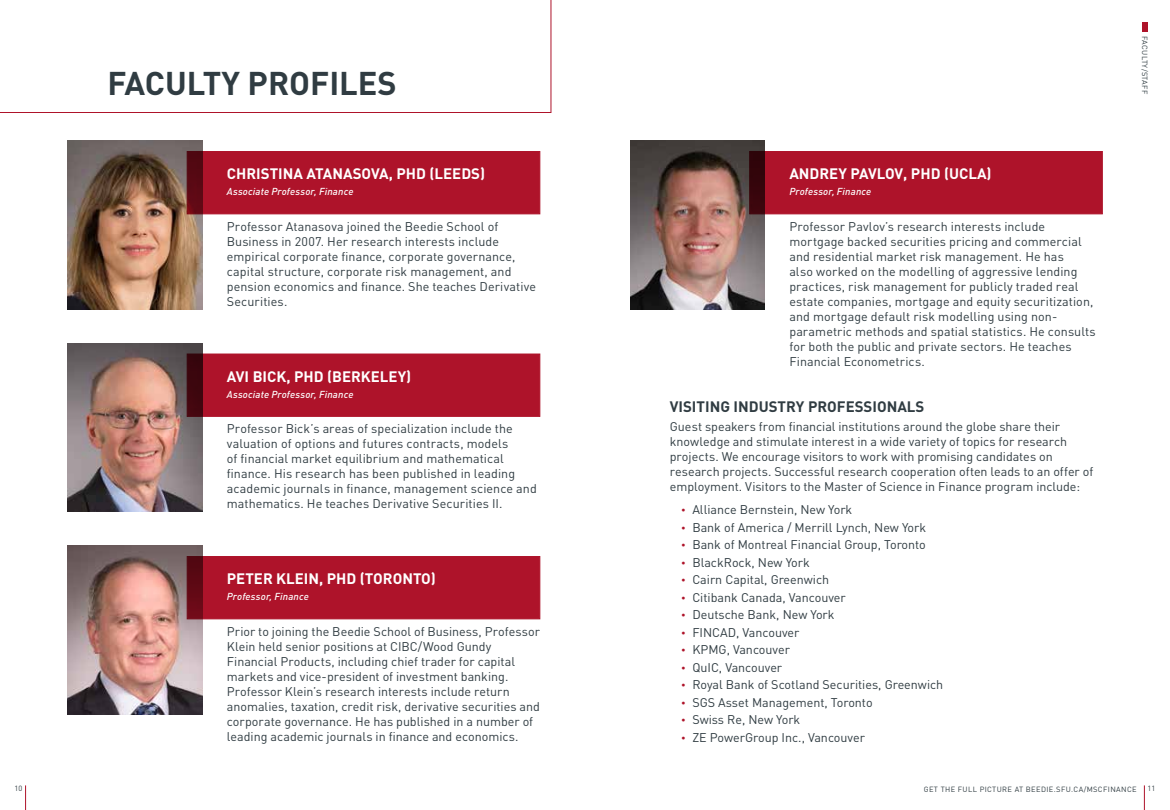
<style>
.page{position:relative;width:1170px;height:810px;background:#fff}
.page>*{position:absolute;margin:0;border:0;box-sizing:border-box;transform-origin:0 0}
.t1{font:700 32.5px "DIN";color:#303c42}
.t2{font:700 15px "DIN";color:#fff}
.t3{font:700 15px "DIN";color:#303c42}
.t4{font:12.5px/15px "DIN";color:#303c42}
.t5{font:italic 500 10px "DIN";letter-spacing:.015em;color:#fff}
.t6{font:7.5px "DIN";letter-spacing:.05em;color:#303c42}
.s1{font-size:8.75px;color:#ae132a}
</style>
<div class="page">
<img style="left:68px;top:546px;width:134px;height:168px">
<img style="left:630px;top:141px;width:135px;height:168px">
<img style="left:68px;top:343px;width:134px;height:169px">
<img style="left:68px;top:141px;width:134px;height:168px">
<div style="left:187px;top:354px;width:353px;height:63px;background:#ae132a;border:1px solid #ae132a"></div>
<div style="left:750px;top:151px;width:352px;height:63px;background:#ae132a;border:1px solid #ae132a"></div>
<div style="left:1142px;top:22px;width:6px;height:10px;background:#ae132a"></div>
<svg style="left:1144px;top:785px;width:1px;height:25px"></svg>
<svg style="left:25px;top:785px;width:1px;height:25px"></svg>
<div style="left:187px;top:556px;width:353px;height:63px;background:#ae132a;border:1px solid #ae132a"></div>
<div style="left:187px;top:151px;width:353px;height:63px;background:#ae132a;border:1px solid #ae132a"></div>
<svg style="left:0;top:0;width:551px;height:113px"></svg>
<h1 class="t1" style="left:107px;top:62px;width:291px">FACULTY PROFILES</h1>
<p class="t2" style="left:227px;top:164px;width:260px">CHRISTINA ATANASOVA, PHD (LEEDS)</p>
<p class="t5" style="left:227px;top:185px;width:128px">Associate Professor, Finance</p>
<p class="t4" style="left:227px;top:219px;width:311px">Professor Atanasova joined the Beedie School of Business in 2007. Her research interests include empirical corporate finance, corporate governance, capital structure, corporate risk management, and pension economics and finance. She teaches Derivative Securities.</p>
<p class="t2" style="left:227px;top:367px;width:186px">AVI BICK, PHD (BERKELEY)</p>
<p class="t5" style="left:227px;top:388px;width:128px">Associate Professor, Finance</p>
<p class="t4" style="left:227px;top:421px;width:311px">Professor Bick’s areas of specialization include the valuation of options and futures contracts, models<br>of financial market equilibrium and mathematical finance. His research has been published in leading academic journals in finance, management science and mathematics. He teaches Derivative Securities II.</p>
<p class="t2" style="left:227px;top:569px;width:211px">PETER KLEIN, PHD (TORONTO)</p>
<p class="t5" style="left:227px;top:590px;width:84px">Professor, Finance</p>
<p class="t4" style="left:227px;top:624px;width:315px">Prior to joining the Beedie School of Business, Professor Klein held senior positions at CIBC/Wood Gundy Financial Products, including chief trader for capital markets and vice-president of investment banking.<br>Professor Klein’s research interests include return anomalies, taxation, credit risk, derivative securities and corporate governance. He has published in a number of leading academic journals in finance and economics.</p>
<p class="t2" style="left:789px;top:164px;width:204px">ANDREY PAVLOV, PHD (UCLA)</p>
<p class="t5" style="left:789px;top:185px;width:84px">Professor, Finance</p>
<p class="t4" style="left:789px;top:219px;width:308px">Professor Pavlov’s research interests include mortgage backed securities pricing and commercial and residential market risk management. He has<br>also worked on the modelling of aggressive lending practices, risk management for publicly traded real estate companies, mortgage and equity securitization, and mortgage default risk modelling using non&shy;parametric methods and spatial statistics. He consults for both the public and private sectors. He teaches Financial Econometrics.</p>
<p class="t3" style="left:670px;top:397px;width:256px">VISITING INDUSTRY PROFESSIONALS</p>
<p class="t4" style="left:670px;top:418px;width:425px">Guest speakers from financial institutions around the globe share their knowledge and stimulate interest in a wide variety of topics for research projects. We encourage visitors to work with promising candidates on research projects. Successful research cooperation often leads to an offer of employment. Visitors to the Master of Science in Finance program include:</p>
<p class="t4" style="left:681px;top:502px;width:173px"><span class="s1">•</span> Alliance Bernstein, New York</p>
<p class="t4" style="left:681px;top:519px;width:247px"><span class="s1">•</span> Bank of America / Merrill Lynch, New York</p>
<p class="t4" style="left:681px;top:537px;width:246px"><span class="s1">•</span> Bank of Montreal Financial Group, Toronto</p>
<p class="t4" style="left:681px;top:554px;width:130px"><span class="s1">•</span> BlackRock, New York</p>
<p class="t4" style="left:681px;top:572px;width:150px"><span class="s1">•</span> Cairn Capital, Greenwich</p>
<p class="t4" style="left:681px;top:589px;width:166px"><span class="s1">•</span> Citibank Canada, Vancouver</p>
<p class="t4" style="left:681px;top:607px;width:155px"><span class="s1">•</span> Deutsche Bank, New York</p>
<p class="t4" style="left:681px;top:624px;width:120px"><span class="s1">•</span> FINCAD, Vancouver</p>
<p class="t4" style="left:681px;top:642px;width:110px"><span class="s1">•</span> KPMG, Vancouver</p>
<p class="t4" style="left:681px;top:659px;width:103px"><span class="s1">•</span> QuIC, Vancouver</p>
<p class="t4" style="left:681px;top:677px;width:264px"><span class="s1">•</span> Royal Bank of Scotland Securities, Greenwich</p>
<p class="t4" style="left:681px;top:694px;width:193px"><span class="s1">•</span> SGS Asset Management, Toronto</p>
<p class="t4" style="left:681px;top:712px;width:121px"><span class="s1">•</span> Swiss Re, New York</p>
<p class="t4" style="left:681px;top:729px;width:185px"><span class="s1">•</span> ZE PowerGroup Inc., Vancouver</p>
<p class="t6" style="left:1150px;top:36px;width:60px;rotate:90deg">FACULTY/STAFF</p>
<p class="t6" style="left:15px;top:784px;width:9px">10</p>
<p class="t6" style="left:924px;top:784px;width:214px">GET THE FULL PICTURE AT BEEDIE.SFU.CA/MSCFINANCE</p>
<p class="t6" style="left:1148px;top:784px;width:9px">11</p>
</div>
